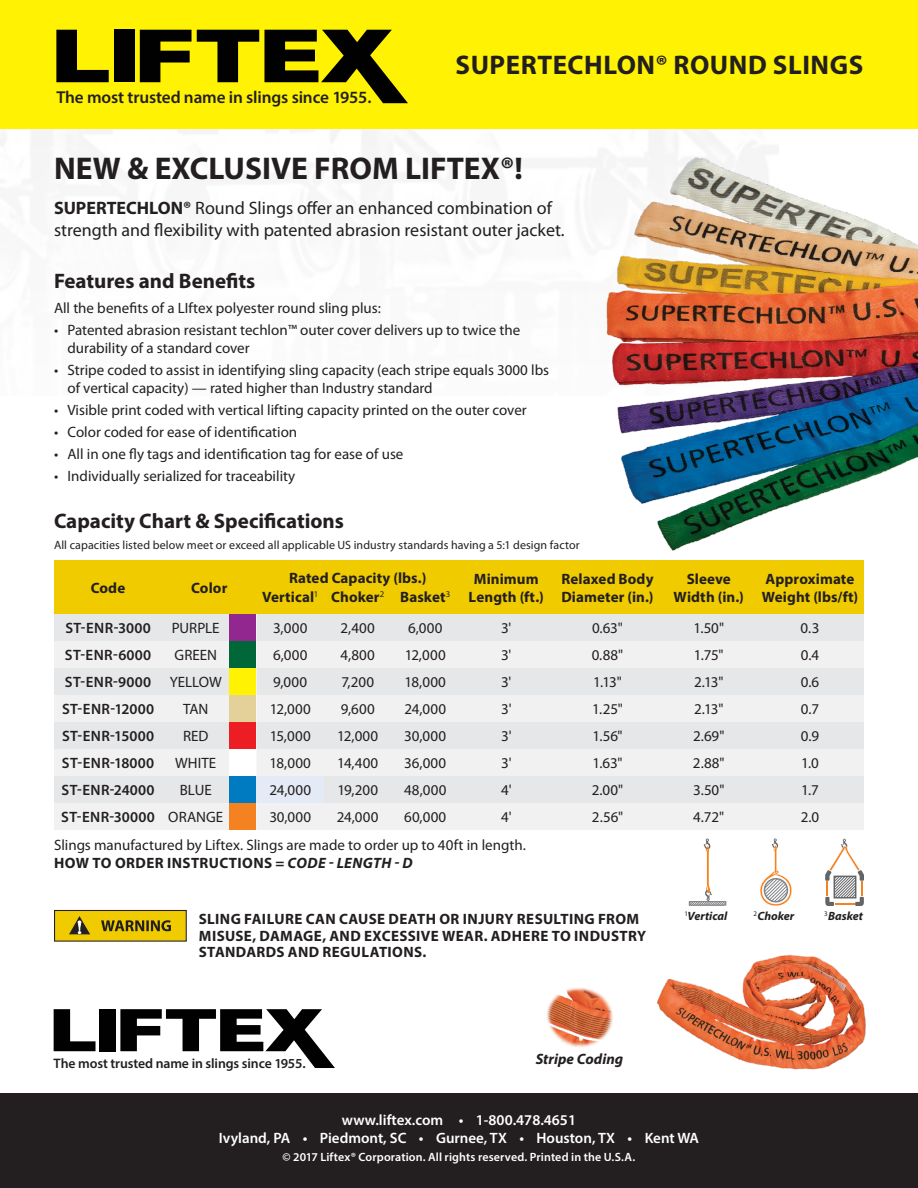
<style>
.page{position:relative;width:918px;height:1188px;background:#fff}
.page>*{position:absolute;margin:0;border:0;box-sizing:border-box;transform-origin:0 0}
.t1{font:700 31.5px "Myriad Pro";color:#231f20}
.t2{font:700 27px "Myriad Pro";letter-spacing:.02em;color:#231f20}
.t3{font:700 21px "Myriad Pro";color:#231f20}
.t4{font:18px/21.6px "Myriad Pro";color:#231f20}
.t5{font:600 17.25px "Myriad Pro";letter-spacing:-.01em;color:#231f20}
.t6{font:15px/18px "Myriad Pro";color:#231f20}
.t7{font:700 15px/18px "Myriad Pro";letter-spacing:.01em;color:#231f20;text-align:center}
.t8{font:600 15px "Myriad Pro";letter-spacing:.02em;color:#231f20}
.t9{font:600 15px/18px "Myriad Pro";color:#fff;text-align:center}
.t10{font:italic 700 15px "Myriad Pro";color:#231f20}
.t11{font:600 13.8px "Myriad Pro";letter-spacing:-.01em;color:#231f20}
.t12{font:12px "Myriad Pro";letter-spacing:.01em;color:#231f20}
.t13{font:600 12px "Myriad Pro";letter-spacing:.01em;color:#fff}
.t14{font:italic 700 12px "Myriad Pro";color:#231f20}
.s1{font-weight:700}
.s2{font-weight:400}
.s3{font-weight:700;font-style:italic}
</style>
<div class="page">
<img style="left:0;top:128px;width:778px;height:18px">
<img style="left:606px;top:157px;width:312px;height:394px">
<img style="left:657px;top:954px;width:209px;height:116px">
<svg style="left:54px;top:1009px;width:42px;height:42px"></svg>
<div style="left:100px;top:1009px;width:16px;height:42px;background:#010101"></div>
<svg style="left:120px;top:1009px;width:215px;height:59px"></svg>
<div style="left:54px;top:560px;width:810px;height:54px;background:#f0cb00"></div>
<div style="left:54px;top:614px;width:810px;height:27px;background:#e6e7e8"></div>
<div style="left:230px;top:614px;width:26px;height:27px;background:#92278f"></div>
<svg style="left:54px;top:641px;width:810px;height:189px;fill:#f1f1f2"></svg>
<div style="left:230px;top:641px;width:26px;height:27px;background:#006838"></div>
<div style="left:230px;top:668px;width:26px;height:27px;background:#fff203"></div>
<div style="left:230px;top:695px;width:26px;height:27px;background:#e4d19a"></div>
<div style="left:230px;top:722px;width:26px;height:27px;background:#ed1d24"></div>
<div style="left:230px;top:749px;width:26px;height:27px;background:#fff"></div>
<div style="left:230px;top:776px;width:26px;height:27px;background:#007ac1"></div>
<div style="left:256px;top:776px;width:68px;height:27px;background:#e4eaf6"></div>
<div style="left:230px;top:803px;width:26px;height:27px;background:#f58220"></div>
<img style="left:546px;top:988px;width:67px;height:59px">
<div style="left:0;top:0;width:918px;height:128px;background:#fff203"></div>
<svg style="left:56px;top:30px;width:53px;height:52px"></svg>
<div style="left:114px;top:30px;width:21px;height:52px;background:#010101"></div>
<svg style="left:140px;top:30px;width:268px;height:73px"></svg>
<div style="left:0;top:1094px;width:918px;height:94px;background:#231f20"></div>
<div style="left:55px;top:910px;width:131px;height:31px;background:#f0cb00"></div>
<div style="left:54px;top:910px;width:133px;height:32px;border:1px solid #231f20"></div>
<svg style="left:70px;top:917px;width:19px;height:17px"></svg>
<svg style="left:101px;top:920px;width:70px;height:11px"></svg>
<svg style="left:825px;top:839px;width:39px;height:67px"></svg>
<svg style="left:760px;top:839px;width:32px;height:67px"></svg>
<svg style="left:689px;top:839px;width:37px;height:66px"></svg>
<p class="t5" style="left:56px;top:86px;width:317px">The most trusted name in slings since 1955.</p>
<h2 class="t2" style="left:456px;top:48px;width:409px">SUPERTECHLON® ROUND SLINGS</h2>
<h1 class="t1" style="left:54px;top:148px;width:471px">NEW &amp; EXCLUSIVE FROM LIFTEX®!</h1>
<p class="t4" style="left:54px;top:197px;width:512px"><span class="s1">SUPERTECHLON®</span> Round Slings offer an enhanced combination of strength and flexibility with patented abrasion resistant outer jacket.</p>
<h3 class="t3" style="left:54px;top:267px;width:203px">Features and Benefits</h3>
<p class="t6" style="left:54px;top:298px;width:328px">All the benefits of a LIftex polyester round sling plus:</p>
<p class="t6" style="left:68px;top:320px;width:454px;text-indent:-14px">• Patented abrasion resistant techlon™ outer cover delivers up to twice the durability of a standard cover</p>
<p class="t6" style="left:68px;top:360px;width:483px;text-indent:-14px">• Stripe coded to assist in identifying sling capacity (each stripe equals 3000 lbs of vertical capacity) — rated higher than Industry standard</p>
<p class="t6" style="left:54px;top:400px;width:474px">• Visible print coded with vertical lifting capacity printed on the outer cover</p>
<p class="t6" style="left:54px;top:422px;width:245px">• Color coded for ease of identification</p>
<p class="t6" style="left:54px;top:445px;width:351px">• All in one fly tags and identification tag for ease of use</p>
<p class="t6" style="left:54px;top:467px;width:243px">• Individually serialized for traceability</p>
<h3 class="t3" style="left:54px;top:508px;width:292px">Capacity Chart &amp; Specifications</h3>
<p class="t12" style="left:54px;top:537px;width:527px">All capacities listed below meet or exceed all applicable US industry standards having a 5:1 design factor</p>
<p class="t7" style="left:91px;top:578px;width:36px">Code</p>
<p class="t7" style="left:191px;top:578px;width:38px">Color</p>
<p class="t7" style="left:289px;top:568px;width:139px">Rated Capacity (lbs.)</p>
<p class="t7" style="left:469px;top:569px;width:77px">Minimum<br>Length (ft.)</p>
<p class="t7" style="left:561px;top:569px;width:94px;text-align:left">Relaxed Body<br>Diameter (in.)</p>
<p class="t7" style="left:674px;top:569px;width:72px">Sleeve<br>Width (in.)</p>
<p class="t7" style="left:766px;top:569px;width:90px">Approximate</p>
<p class="t7" style="left:262px;top:588px;width:190px">Vertical<sup>1</sup> Choker<sup>2</sup> Basket<sup>3</sup></p>
<p class="t7" style="left:762px;top:587px;width:98px">Weight (lbs/ft)</p>
<p class="t8" style="left:65px;top:619px;width:87px">ST-ENR-3000</p>
<p class="t6" style="left:172px;top:619px;width:49px">PURPLE</p>
<p class="t6" style="left:273px;top:619px;width:36px">3,000</p>
<p class="t6" style="left:341px;top:619px;width:36px">2,400</p>
<p class="t6" style="left:408px;top:619px;width:36px">6,000</p>
<p class="t6" style="left:501px;top:619px;width:12px">3'</p>
<p class="t6" style="left:592px;top:619px;width:32px">0.63"</p>
<p class="t6" style="left:693px;top:619px;width:32px">1.50"</p>
<p class="t6" style="left:801px;top:619px;width:20px">0.3</p>
<p class="t8" style="left:65px;top:646px;width:88px">ST-ENR-6000</p>
<p class="t6" style="left:175px;top:646px;width:44px">GREEN</p>
<p class="t6" style="left:273px;top:646px;width:36px">6,000</p>
<p class="t6" style="left:341px;top:646px;width:36px">4,800</p>
<p class="t6" style="left:405px;top:646px;width:42px">12,000</p>
<p class="t6" style="left:501px;top:646px;width:12px">3'</p>
<p class="t6" style="left:592px;top:646px;width:33px">0.88"</p>
<p class="t6" style="left:694px;top:646px;width:31px">1.75"</p>
<p class="t6" style="left:801px;top:646px;width:20px">0.4</p>
<p class="t8" style="left:65px;top:673px;width:158px">ST-ENR-9000 <span class="s2">YELLOW</span></p>
<p class="t6" style="left:273px;top:673px;width:35px">9,000</p>
<p class="t6" style="left:341px;top:673px;width:34px">7,200</p>
<p class="t6" style="left:405px;top:673px;width:43px">18,000</p>
<p class="t6" style="left:501px;top:673px;width:12px">3'</p>
<p class="t6" style="left:593px;top:673px;width:30px">1.13"</p>
<p class="t6" style="left:694px;top:673px;width:31px">2.13"</p>
<p class="t6" style="left:801px;top:673px;width:20px">0.6</p>
<p class="t8" style="left:62px;top:700px;width:93px">ST-ENR-12000</p>
<p class="t6" style="left:183px;top:700px;width:27px">TAN</p>
<p class="t6" style="left:270px;top:700px;width:42px">12,000</p>
<p class="t6" style="left:341px;top:700px;width:35px">9,600</p>
<p class="t6" style="left:404px;top:700px;width:43px">24,000</p>
<p class="t6" style="left:501px;top:700px;width:12px">3'</p>
<p class="t6" style="left:592px;top:700px;width:32px">1.25"</p>
<p class="t6" style="left:694px;top:700px;width:31px">2.13"</p>
<p class="t6" style="left:801px;top:700px;width:20px">0.7</p>
<p class="t8" style="left:62px;top:727px;width:94px">ST-ENR-15000</p>
<p class="t6" style="left:183px;top:727px;width:27px">RED</p>
<p class="t6" style="left:270px;top:727px;width:42px">15,000</p>
<p class="t6" style="left:337px;top:727px;width:42px">12,000</p>
<p class="t6" style="left:404px;top:727px;width:43px">30,000</p>
<p class="t6" style="left:501px;top:727px;width:12px">3'</p>
<p class="t6" style="left:592px;top:727px;width:32px">1.56"</p>
<p class="t6" style="left:693px;top:727px;width:33px">2.69"</p>
<p class="t6" style="left:801px;top:727px;width:20px">0.9</p>
<p class="t8" style="left:62px;top:754px;width:94px">ST-ENR-18000</p>
<p class="t6" style="left:175px;top:754px;width:43px">WHITE</p>
<p class="t6" style="left:270px;top:754px;width:43px">18,000</p>
<p class="t6" style="left:337px;top:754px;width:43px">14,400</p>
<p class="t6" style="left:404px;top:754px;width:44px">36,000</p>
<p class="t6" style="left:501px;top:754px;width:12px">3'</p>
<p class="t6" style="left:592px;top:754px;width:32px">1.63"</p>
<p class="t6" style="left:693px;top:754px;width:33px">2.88"</p>
<p class="t6" style="left:801px;top:754px;width:19px">1.0</p>
<p class="t8" style="left:62px;top:781px;width:94px">ST-ENR-24000</p>
<p class="t6" style="left:180px;top:781px;width:33px">BLUE</p>
<p class="t6" style="left:269px;top:781px;width:43px">24,000</p>
<p class="t6" style="left:338px;top:781px;width:42px">19,200</p>
<p class="t6" style="left:404px;top:781px;width:44px">48,000</p>
<p class="t6" style="left:501px;top:781px;width:12px">4'</p>
<p class="t6" style="left:592px;top:781px;width:33px">2.00"</p>
<p class="t6" style="left:693px;top:781px;width:33px">3.50"</p>
<p class="t6" style="left:801px;top:781px;width:19px">1.7</p>
<p class="t8" style="left:61px;top:808px;width:163px">ST-ENR-30000 <span class="s2">ORANGE</span></p>
<p class="t6" style="left:269px;top:808px;width:43px">30,000</p>
<p class="t6" style="left:337px;top:808px;width:43px">24,000</p>
<p class="t6" style="left:404px;top:808px;width:44px">60,000</p>
<p class="t6" style="left:501px;top:808px;width:12px">4'</p>
<p class="t6" style="left:592px;top:808px;width:33px">2.56"</p>
<p class="t6" style="left:693px;top:808px;width:32px">4.72"</p>
<p class="t6" style="left:801px;top:808px;width:20px">2.0</p>
<p class="t6" style="left:54px;top:836px;width:473px">Slings manufactured by Liftex. Slings are made to order up to 40ft in length.<br><span class="s1">HOW TO ORDER INSTRUCTIONS =</span> <span class="s3">CODE - LENGTH - D</span></p>
<p class="t7" style="left:199px;top:910px;width:449px;line-height:16.5px;text-align:left">SLING FAILURE CAN CAUSE DEATH OR INJURY RESULTING FROM<br>MISUSE, DAMAGE, AND EXCESSIVE WEAR. ADHERE TO INDUSTRY<br>STANDARDS AND REGULATIONS.</p>
<p class="t14" style="left:824px;top:908px;width:40px"><sup>3</sup>Basket</p>
<p class="t14" style="left:754px;top:908px;width:42px"><sup>2</sup>Choker</p>
<p class="t14" style="left:684px;top:908px;width:45px"><sup>1</sup>Vertical</p>
<p class="t11" style="left:54px;top:1055px;width:254px">The most trusted name in slings since 1955.</p>
<p class="t10" style="left:536px;top:1049px;width:89px">Stripe Coding</p>
<p class="t9" style="left:219px;top:1111px;width:482px">www.liftex.com • 1-800.478.4651<br>Ivyland, PA • Piedmont, SC • Gurnee, TX • Houston, TX • Kent WA</p>
<p class="t13" style="left:283px;top:1149px;width:354px">© 2017 Liftex® Corporation. All rights reserved. Printed in the U.S.A.</p>
</div>
